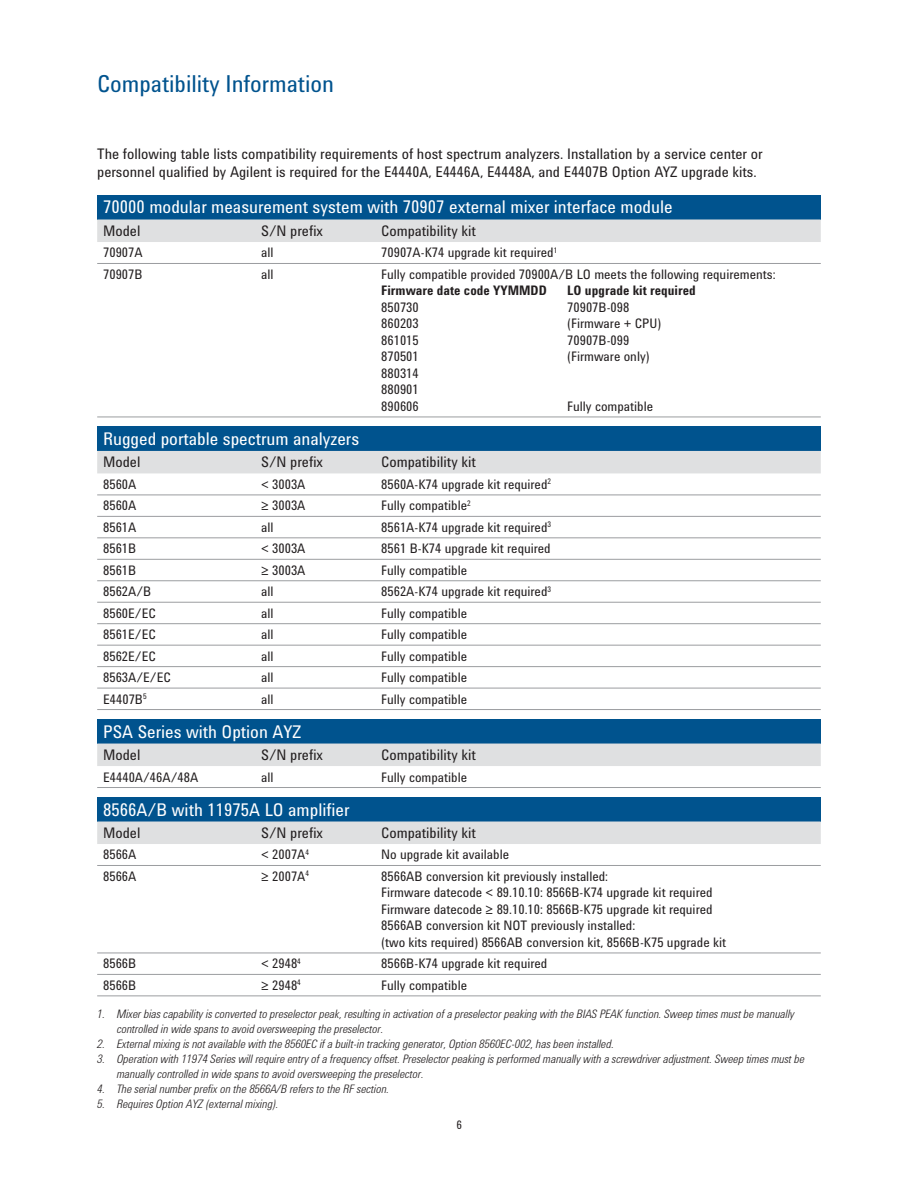
<style>
.page{position:relative;width:918px;height:1188px;background:#fff}
.page>*{position:absolute;margin:0;border:0;box-sizing:border-box;transform-origin:0 0}
.t1{font:24px "Agilent Condensed CFF";color:#00538e}
.t2{font:18px "Agilent Condensed CFF";color:#fff}
.t3{font:15px/18px "Agilent Condensed CFF";color:#231f20}
.t4{font:13.5px/16.5px "Agilent Condensed CFF";color:#231f20;text-align:justify}
.t5{font:700 13.5px "Agilent Condensed CFF";color:#231f20}
.t6{font:italic 300 12px/15px "Agilent Condensed CFF";color:#231f20}
.t7{font:12px "Agilent Condensed CFF";color:#231f20}
</style>
<div class="page">
<div style="left:97px;top:195px;width:724px;height:24px;background:#00538e"></div>
<div style="left:97px;top:219px;width:724px;height:23px;background:#dfe0e1"></div>
<hr style="left:97px;top:263px;width:724px;height:1px;background:#9b9da0">
<hr style="left:97px;top:417px;width:278px;height:1px;background:#9b9da0">
<hr style="left:375px;top:417px;width:446px;height:1px;background:#9b9da0">
<div style="left:97px;top:426px;width:724px;height:25px;background:#00538e"></div>
<div style="left:97px;top:451px;width:724px;height:22px;background:#dfe0e1"></div>
<hr style="left:97px;top:495px;width:724px;height:1px;background:#9b9da0">
<hr style="left:97px;top:516px;width:724px;height:1px;background:#9b9da0">
<hr style="left:97px;top:537px;width:724px;height:1px;background:#9b9da0">
<hr style="left:97px;top:559px;width:724px;height:1px;background:#9b9da0">
<hr style="left:97px;top:580px;width:724px;height:1px;background:#9b9da0">
<hr style="left:97px;top:602px;width:724px;height:1px;background:#9b9da0">
<hr style="left:97px;top:623px;width:724px;height:1px;background:#9b9da0">
<hr style="left:97px;top:645px;width:724px;height:1px;background:#9b9da0">
<hr style="left:97px;top:666px;width:724px;height:1px;background:#9b9da0">
<hr style="left:97px;top:688px;width:724px;height:1px;background:#9b9da0">
<hr style="left:97px;top:709px;width:278px;height:1px;background:#9b9da0">
<hr style="left:375px;top:709px;width:446px;height:1px;background:#9b9da0">
<div style="left:97px;top:719px;width:724px;height:25px;background:#00538e"></div>
<div style="left:97px;top:744px;width:724px;height:22px;background:#dfe0e1"></div>
<hr style="left:97px;top:787px;width:278px;height:1px;background:#9b9da0">
<hr style="left:375px;top:787px;width:446px;height:1px;background:#9b9da0">
<div style="left:97px;top:797px;width:724px;height:25px;background:#00538e"></div>
<div style="left:97px;top:822px;width:724px;height:22px;background:#dfe0e1"></div>
<hr style="left:97px;top:865px;width:724px;height:1px;background:#9b9da0">
<hr style="left:97px;top:953px;width:724px;height:1px;background:#9b9da0">
<hr style="left:97px;top:974px;width:724px;height:1px;background:#9b9da0">
<hr style="left:97px;top:996px;width:278px;height:1px;background:#9b9da0">
<hr style="left:375px;top:996px;width:446px;height:1px;background:#9b9da0">
<h1 class="t1" style="left:97px;top:75px;width:238px">Compatibility Information</h1>
<p class="t3" style="left:97px;top:147px;width:667px">The following table lists compatibility requirements of host spectrum analyzers. Installation by a service center or personnel qualified by Agilent is required for the E4440A, E4446A, E4448A, and E4407B Option AYZ upgrade kits.</p>
<h2 class="t2" style="left:103px;top:201px;width:571px">70000 modular measurement system with 70907 external mixer interface module</h2>
<p class="t3" style="left:103px;top:224px;width:39px">Model</p>
<p class="t3" style="left:261px;top:224px;width:63px">S/N prefix</p>
<p class="t3" style="left:381px;top:224px;width:96px">Compatibility kit</p>
<p class="t4" style="left:103px;top:246px;width:41px">70907A</p>
<p class="t4" style="left:261px;top:246px;width:14px">all</p>
<p class="t4" style="left:381px;top:246px;width:178px">70907A-K74 upgrade kit required<sup>1</sup></p>
<p class="t4" style="left:103px;top:268px;width:41px">70907B</p>
<p class="t4" style="left:261px;top:268px;width:14px">all</p>
<p class="t4" style="left:381px;top:268px;width:396px">Fully compatible provided 70900A/B LO meets the following requirements:</p>
<p class="t5" style="left:381px;top:286px;width:167px">Firmware date code YYMMDD</p>
<p class="t5" style="left:567px;top:286px;width:130px">LO upgrade kit required</p>
<p class="t4" style="left:381px;top:301px;width:39px">850730</p>
<p class="t4" style="left:567px;top:301px;width:64px">70907B-098</p>
<p class="t4" style="left:381px;top:317px;width:39px">860203</p>
<p class="t4" style="left:567px;top:317px;width:96px">(Firmware + CPU)</p>
<p class="t4" style="left:381px;top:334px;width:39px">861015</p>
<p class="t4" style="left:567px;top:334px;width:64px">70907B-099</p>
<p class="t4" style="left:381px;top:350px;width:39px">870501</p>
<p class="t4" style="left:567px;top:350px;width:84px">(Firmware only)</p>
<p class="t4" style="left:381px;top:367px;width:39px">880314<br>880901<br>890606</p>
<p class="t4" style="left:567px;top:400px;width:87px">Fully compatible</p>
<h2 class="t2" style="left:103px;top:432px;width:258px">Rugged portable spectrum analyzers</h2>
<p class="t3" style="left:103px;top:455px;width:39px">Model</p>
<p class="t3" style="left:261px;top:455px;width:63px">S/N prefix</p>
<p class="t3" style="left:381px;top:455px;width:96px">Compatibility kit</p>
<p class="t4" style="left:103px;top:478px;width:35px">8560A</p>
<p class="t4" style="left:261px;top:478px;width:46px">&lt; 3003A</p>
<p class="t4" style="left:381px;top:478px;width:171px">8560A-K74 upgrade kit required<sup>2</sup></p>
<p class="t4" style="left:103px;top:499px;width:35px">8560A</p>
<p class="t4" style="left:261px;top:499px;width:46px">≥ 3003A</p>
<p class="t4" style="left:381px;top:499px;width:91px">Fully compatible<sup>2</sup></p>
<p class="t4" style="left:103px;top:520px;width:35px">8561A</p>
<p class="t4" style="left:261px;top:520px;width:14px">all</p>
<p class="t4" style="left:381px;top:520px;width:171px">8561A-K74 upgrade kit required<sup>3</sup></p>
<p class="t4" style="left:103px;top:542px;width:35px">8561B</p>
<p class="t4" style="left:261px;top:542px;width:46px">&lt; 3003A</p>
<p class="t4" style="left:381px;top:542px;width:171px">8561 B-K74 upgrade kit required</p>
<p class="t4" style="left:103px;top:563px;width:35px">8561B</p>
<p class="t4" style="left:261px;top:563px;width:46px">≥ 3003A</p>
<p class="t4" style="left:381px;top:563px;width:87px">Fully compatible</p>
<p class="t4" style="left:103px;top:585px;width:50px">8562A/B</p>
<p class="t4" style="left:261px;top:585px;width:14px">all</p>
<p class="t4" style="left:381px;top:585px;width:171px">8562A-K74 upgrade kit required<sup>3</sup></p>
<p class="t4" style="left:103px;top:606px;width:54px">8560E/EC</p>
<p class="t4" style="left:261px;top:606px;width:14px">all</p>
<p class="t4" style="left:381px;top:606px;width:87px">Fully compatible</p>
<p class="t4" style="left:103px;top:628px;width:54px">8561E/EC</p>
<p class="t4" style="left:261px;top:628px;width:14px">all</p>
<p class="t4" style="left:381px;top:628px;width:87px">Fully compatible</p>
<p class="t4" style="left:103px;top:649px;width:54px">8562E/EC</p>
<p class="t4" style="left:261px;top:649px;width:14px">all</p>
<p class="t4" style="left:381px;top:649px;width:87px">Fully compatible</p>
<p class="t4" style="left:103px;top:671px;width:69px">8563A/E/EC</p>
<p class="t4" style="left:261px;top:671px;width:14px">all</p>
<p class="t4" style="left:381px;top:671px;width:87px">Fully compatible</p>
<p class="t4" style="left:103px;top:692px;width:45px">E4407B<sup>5</sup></p>
<p class="t4" style="left:261px;top:692px;width:14px">all</p>
<p class="t4" style="left:381px;top:692px;width:87px">Fully compatible</p>
<h2 class="t2" style="left:103px;top:725px;width:200px">PSA Series with Option AYZ</h2>
<p class="t3" style="left:103px;top:748px;width:39px">Model</p>
<p class="t3" style="left:261px;top:748px;width:63px">S/N prefix</p>
<p class="t3" style="left:381px;top:748px;width:96px">Compatibility kit</p>
<p class="t4" style="left:103px;top:770px;width:97px">E4440A/46A/48A</p>
<p class="t4" style="left:261px;top:770px;width:14px">all</p>
<p class="t4" style="left:381px;top:770px;width:87px">Fully compatible</p>
<h2 class="t2" style="left:103px;top:803px;width:248px">8566A/B with 11975A LO amplifier</h2>
<p class="t3" style="left:103px;top:826px;width:39px">Model</p>
<p class="t3" style="left:261px;top:826px;width:63px">S/N prefix</p>
<p class="t3" style="left:381px;top:826px;width:96px">Compatibility kit</p>
<p class="t4" style="left:103px;top:848px;width:35px">8566A</p>
<p class="t4" style="left:261px;top:848px;width:49px">&lt; 2007A<sup>4</sup></p>
<p class="t4" style="left:381px;top:848px;width:129px">No upgrade kit available</p>
<p class="t4" style="left:103px;top:870px;width:35px">8566A</p>
<p class="t4" style="left:261px;top:870px;width:49px">≥ 2007A<sup>4</sup></p>
<p class="t4" style="left:381px;top:870px;width:346px;text-align:left">8566AB conversion kit previously installed:<br>Firmware datecode &lt; 89.10.10: 8566B-K74 upgrade kit required Firmware datecode ≥ 89.10.10: 8566B-K75 upgrade kit required 8566AB conversion kit NOT previously installed:<br>(two kits required) 8566AB conversion kit, 8566B-K75 upgrade kit</p>
<p class="t4" style="left:103px;top:957px;width:35px">8566B</p>
<p class="t4" style="left:261px;top:957px;width:41px">&lt; 2948<sup>4</sup></p>
<p class="t4" style="left:381px;top:957px;width:168px">8566B-K74 upgrade kit required</p>
<p class="t4" style="left:103px;top:978px;width:35px">8566B</p>
<p class="t4" style="left:261px;top:978px;width:41px">≥ 2948<sup>4</sup></p>
<p class="t4" style="left:381px;top:978px;width:87px">Fully compatible</p>
<p class="t6" style="left:117px;top:1007px;width:690px">Mixer bias capability is converted to preselector peak, resulting in activation of a preselector peaking with the BIAS PEAK function. Sweep times must be manually controlled in wide spans to avoid oversweeping the preselector.<br>External mixing is not available with the 8560EC if a built-in tracking generator, Option 8560EC-002, has been installed.<br>Operation with 11974 Series will require entry of a frequency offset. Preselector peaking is performed manually with a screwdriver adjustment. Sweep times must be manually controlled in wide spans to avoid oversweeping the preselector.<br>The serial number prefix on the 8566A/B refers to the RF section.<br>Requires Option AYZ (external mixing).</p>
<p class="t6" style="left:97px;top:1007px;width:9px">1.</p>
<p class="t6" style="left:97px;top:1037px;width:9px">2.<br>3.</p>
<p class="t6" style="left:97px;top:1082px;width:9px">4.<br>5.</p>
<p class="t7" style="left:456px;top:1120px;width:7px">6</p>
</div>
